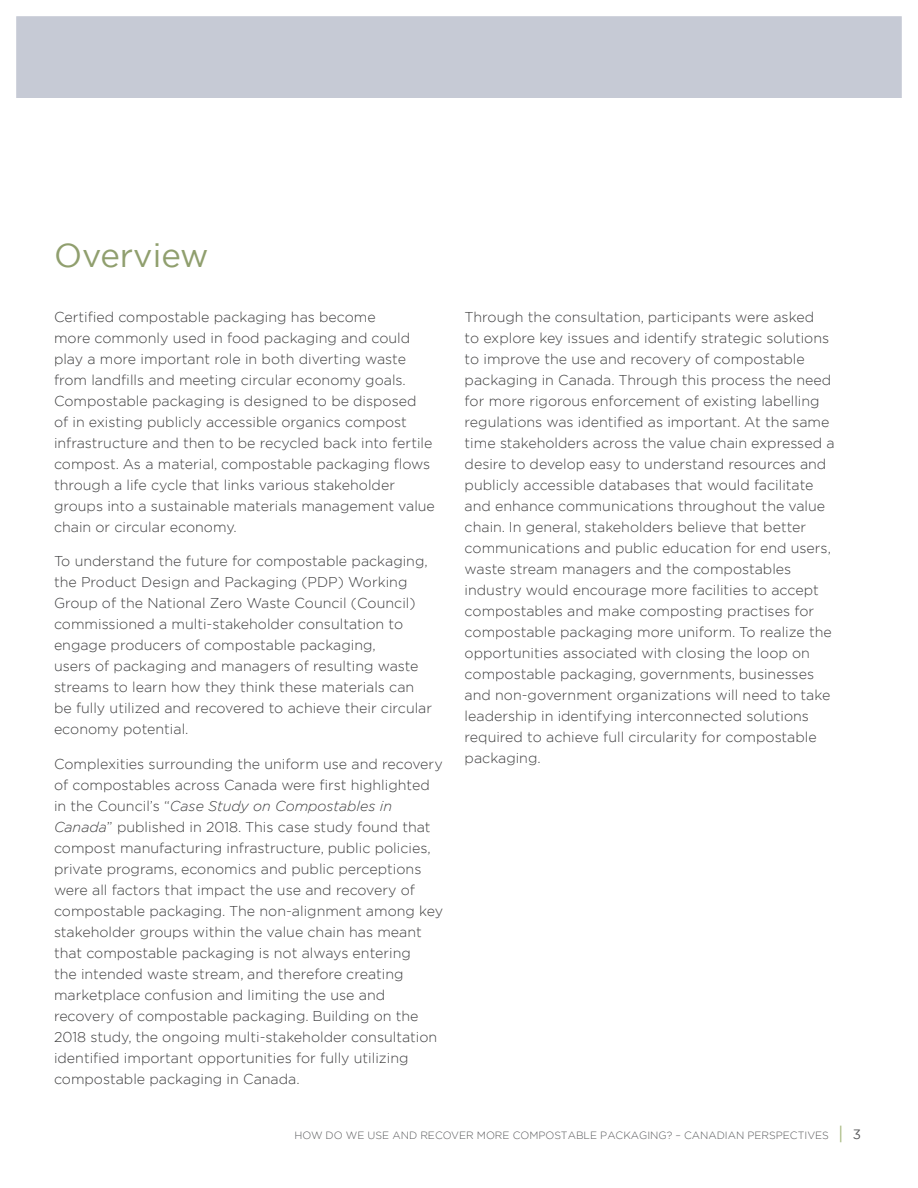
<style>
.page{position:relative;width:918px;height:1188px;background:#fff}
.page>*{position:absolute;margin:0;border:0;box-sizing:border-box;transform-origin:0 0}
.Header_not_in_TOC{font:33px "Gotham";color:#909f6e}
.bulk{font:300 14.25px/21px "Gotham";color:#3e3e3f}
.t1{font:300 10.5px "Gotham";color:#57585a}
.s1{font-style:italic}
.s2{font-weight:400;font-size:18px;color:#a8b980}
.s3{font-weight:400;font-size:13.5px}
</style>
<div class="page">
<div style="left:0;top:0;width:918px;height:97px;background:#c6cad5"></div>
<div style="left:0;top:0;width:918px;height:1188px;border:16px solid #fff"></div>
<p class="Header_not_in_TOC" style="left:54px;top:234px;width:156px">Overview</p>
<p class="bulk" style="left:54px;top:306px;width:382px">Certified compostable packaging has become<br>more commonly used in food packaging and could play a more important role in both diverting waste from landfills and meeting circular economy goals.<br>Compostable packaging is designed to be disposed<br>of in existing publicly accessible organics compost infrastructure and then to be recycled back into fertile compost. As a material, compostable packaging flows through a life cycle that links various stakeholder groups into a sustainable materials management value chain or circular economy.</p>
<p class="bulk" style="left:54px;top:551px;width:380px">To understand the future for compostable packaging, the Product Design and Packaging (PDP) Working Group of the National Zero Waste Council (Council) commissioned a multi-stakeholder consultation to engage producers of compostable packaging,<br>users of packaging and managers of resulting waste streams to learn how they think these materials can be fully utilized and recovered to achieve their circular economy potential.</p>
<p class="bulk" style="left:54px;top:753px;width:391px">Complexities surrounding the uniform use and recovery of compostables across Canada were first highlighted in the Council’s “<span class="s1">Case Study on Compostables in Canada</span>” published in 2018. This case study found that compost manufacturing infrastructure, public policies, private programs, economics and public perceptions were all factors that impact the use and recovery of compostable packaging. The non-alignment among key stakeholder groups within the value chain has meant that compostable packaging is not always entering<br>the intended waste stream, and therefore creating marketplace confusion and limiting the use and recovery of compostable packaging. Building on the 2018 study, the ongoing multi-stakeholder consultation identified important opportunities for fully utilizing compostable packaging in Canada.</p>
<p class="bulk" style="left:465px;top:306px;width:371px">Through the consultation, participants were asked<br>to explore key issues and identify strategic solutions to improve the use and recovery of compostable packaging in Canada. Through this process the need for more rigorous enforcement of existing labelling regulations was identified as important. At the same time stakeholders across the value chain expressed a desire to develop easy to understand resources and publicly accessible databases that would facilitate and enhance communications throughout the value chain. In general, stakeholders believe that better communications and public education for end users, waste stream managers and the compostables industry would encourage more facilities to accept compostables and make composting practises for compostable packaging more uniform. To realize the opportunities associated with closing the loop on compostable packaging, governments, businesses and non-government organizations will need to take leadership in identifying interconnected solutions required to achieve full circularity for compostable packaging.</p>
<p class="t1" style="left:295px;top:1128px;width:568px">HOW DO WE USE AND RECOVER MORE COMPOSTABLE PACKAGING? – CANADIAN PERSPECTIVES <span class="s2">|</span> <span class="s3">3</span></p>
</div>
